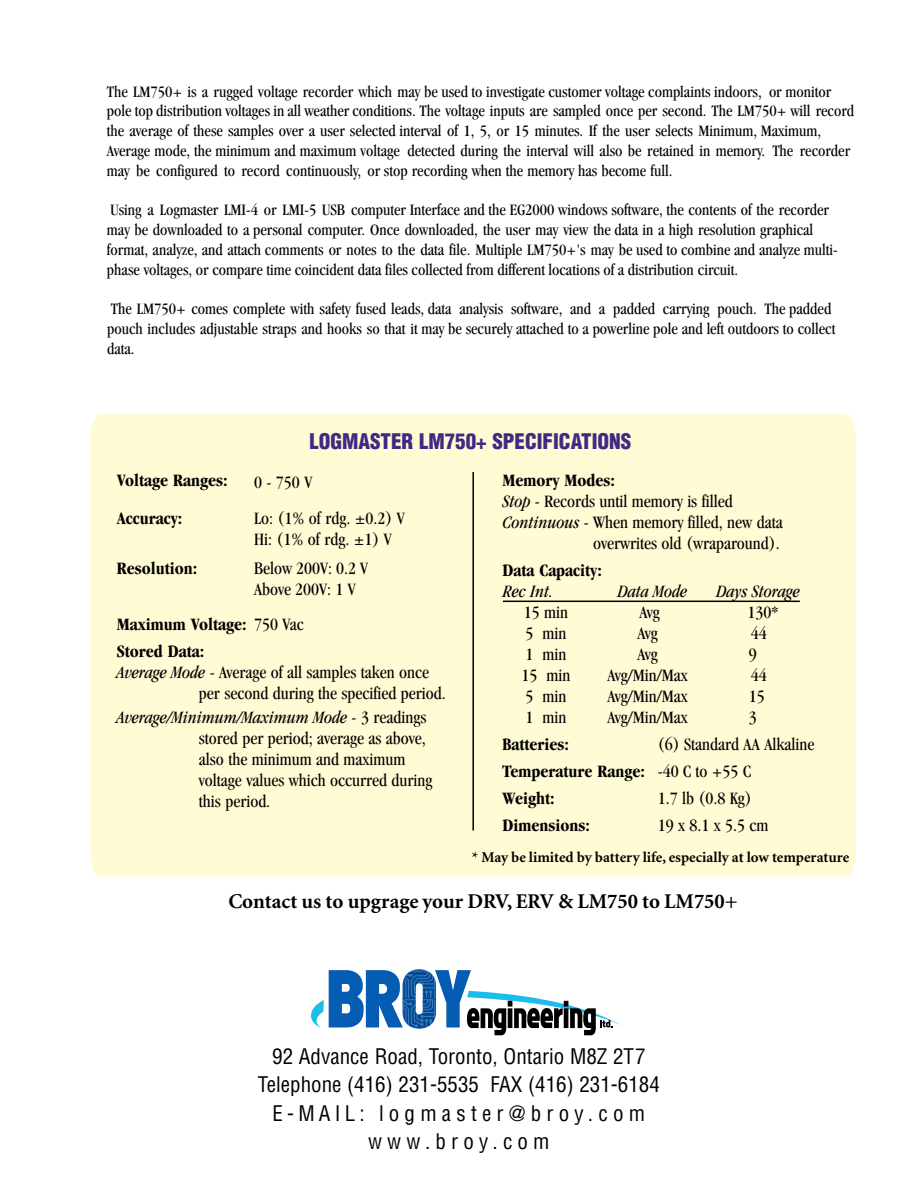
<style>
.page{position:relative;width:918px;height:1188px;background:#fff}
.page>*{position:absolute;margin:0;border:0;box-sizing:border-box;transform-origin:0 0}
.t1{font:condensed 21px/28.5px "Helvetica";color:#000;text-align:center}
.t2{font:700 21px "Minion";color:#000}
.t3{font:900 condensed 21px "Helvetica";color:#3f2982}
.t4{font:condensed 18px/21px "Garamond";color:#000}
.t5{font:700 condensed 18px/27px "Garamond";color:#000}
.t6{font:italic condensed 18px "Garamond";color:#000}
.t7{font:condensed 16.5px/19.8px "Garamond";color:#000}
.t8{font:700 15px "Minion";color:#000}
.s1{font-weight:400}
.s2{font-style:italic}
.s3{font-weight:700}
</style>
<div class="page">
<div style="left:91px;top:413px;width:765px;height:464px;background:#fffbd5"></div>
<svg style="left:311px;top:969px;width:311px;height:66px"></svg>
<hr style="left:503px;top:601px;width:297px;height:1px;background:#000">
<hr style="left:472px;top:472px;width:2px;height:359px;background:#000">
<p class="t7" style="left:107px;top:81px;width:749px">The LM750+ is a rugged voltage recorder which may be used to investigate customer voltage complaints indoors, or monitor pole top distribution voltages in all weather conditions. The voltage inputs are sampled once per second. The LM750+ will record the average of these samples over a user selected interval of 1, 5, or 15 minutes. If the user selects Minimum, Maximum, Average mode, the minimum and maximum voltage detected during the interval will also be retained in memory. The recorder may be configured to record continuously, or stop recording when the memory has become full.</p>
<p class="t7" style="left:107px;top:200px;width:732px">Using a Logmaster LMI-4 or LMI-5 USB computer Interface and the EG2000 windows software, the contents of the recorder may be downloaded to a personal computer. Once downloaded, the user may view the data in a high resolution graphical format, analyze, and attach comments or notes to the data file. Multiple LM750+'s may be used to combine and analyze multi&shy;phase voltages, or compare time coincident data files collected from different locations of a distribution circuit.</p>
<p class="t7" style="left:107px;top:299px;width:730px">The LM750+ comes complete with safety fused leads, data analysis software, and a padded carrying pouch. The padded pouch includes adjustable straps and hooks so that it may be securely attached to a powerline pole and left outdoors to collect data.</p>
<p class="t3" style="left:309px;top:428px;width:323px">LOGMASTER LM750+ SPECIFICATIONS</p>
<p class="t5" style="left:117px;top:467px;width:112px">Voltage Ranges:</p>
<p class="t4" style="left:254px;top:471px;width:60px">0-750V</p>
<p class="t5" style="left:117px;top:505px;width:67px">Accuracy:</p>
<p class="t4" style="left:254px;top:508px;width:152px">Lo: (1% of rdg. ±0.2) V<br>Hi: (1% of rdg. ±1) V</p>
<p class="t5" style="left:117px;top:555px;width:82px">Resolution:</p>
<p class="t4" style="left:254px;top:558px;width:115px">Below 200V: 0.2 V<br>Above 200V: 1 V</p>
<p class="t5" style="left:117px;top:611px;width:188px">Maximum Voltage: <span class="s1">750 Vac<br></span>Stored Data:</p>
<p class="t4" style="left:199px;top:662px;width:248px;text-indent:-82px"><span class="s2">Average Mode</span> - Average of all samples taken once per second during the specified period.</p>
<p class="t4" style="left:199px;top:707px;width:235px;text-indent:-82px"><span class="s2">Average/Minimum/Maximum Mode</span> - 3 readings stored per period; average as above, also the minimum and maximum voltage values which occurred during this period.</p>
<p class="t5" style="left:502px;top:467px;width:114px">Memory Modes:</p>
<p class="t4" style="left:502px;top:491px;width:232px"><span class="s2">Stop</span> - Records until memory is filled</p>
<p class="t4" style="left:502px;top:512px;width:282px"><span class="s2">Continuous</span> - When memory filled, new data</p>
<p class="t4" style="left:593px;top:533px;width:188px">overwrites old (wraparound).</p>
<p class="t5" style="left:502px;top:557px;width:101px">Data Capacity:</p>
<p class="t6" style="left:503px;top:582px;width:52px">Rec Int.</p>
<p class="t4" style="left:522px;top:602px;width:50px">15 min<br>5 min<br>1 min<br>15 min<br>5 min<br>1 min</p>
<p class="t6" style="left:618px;top:582px;width:71px">Data Mode</p>
<p class="t6" style="left:717px;top:582px;width:85px">Days Storage</p>
<p class="t4" style="left:640px;top:602px;width:22px">Avg</p>
<p class="t4" style="left:747px;top:602px;width:32px">130*</p>
<p class="t4" style="left:637px;top:623px;width:22px">Avg</p>
<p class="t4" style="left:751px;top:623px;width:17px">44</p>
<p class="t4" style="left:637px;top:644px;width:22px">Avg</p>
<p class="t4" style="left:749px;top:644px;width:9px">9</p>
<p class="t4" style="left:607px;top:665px;width:82px">Avg/Min/Max</p>
<p class="t4" style="left:751px;top:665px;width:17px">44</p>
<p class="t4" style="left:607px;top:686px;width:82px">Avg/Min/Max</p>
<p class="t4" style="left:749px;top:686px;width:17px">15</p>
<p class="t4" style="left:607px;top:707px;width:82px">Avg/Min/Max</p>
<p class="t4" style="left:749px;top:707px;width:9px">3</p>
<p class="t4" style="left:502px;top:731px;width:314px;line-height:27px;text-indent:155px">(6) Standard AA Alkaline<br><span class="s3">Temperature Range:</span> -40 C to +55 C<br><span class="s3">Weight:</span></p>
<p class="t5" style="left:502px;top:731px;width:68px">Batteries:</p>
<p class="t4" style="left:658px;top:788px;width:96px">1.7 lb (0.8 Kg)</p>
<p class="t5" style="left:502px;top:812px;width:89px">Dimensions:</p>
<p class="t4" style="left:658px;top:815px;width:112px">19 x 8.1 x 5.5 cm</p>
<p class="t8" style="left:472px;top:850px;width:379px">* May be limited by battery life, especially at low temperature</p>
<p class="t2" style="left:228px;top:891px;width:511px">Contact us to upgrage your DRV, ERV &amp; LM750 to LM750+</p>
<p class="t1" style="left:258px;top:1042px;width:403px">92 Advance Road, Toronto, Ontario M8Z 2T7<br>Telephone (416) 231-5535 FAX (416) 231-6184<br>E-MAIL: logmaster@broy.com www.broy.com</p>
</div>
